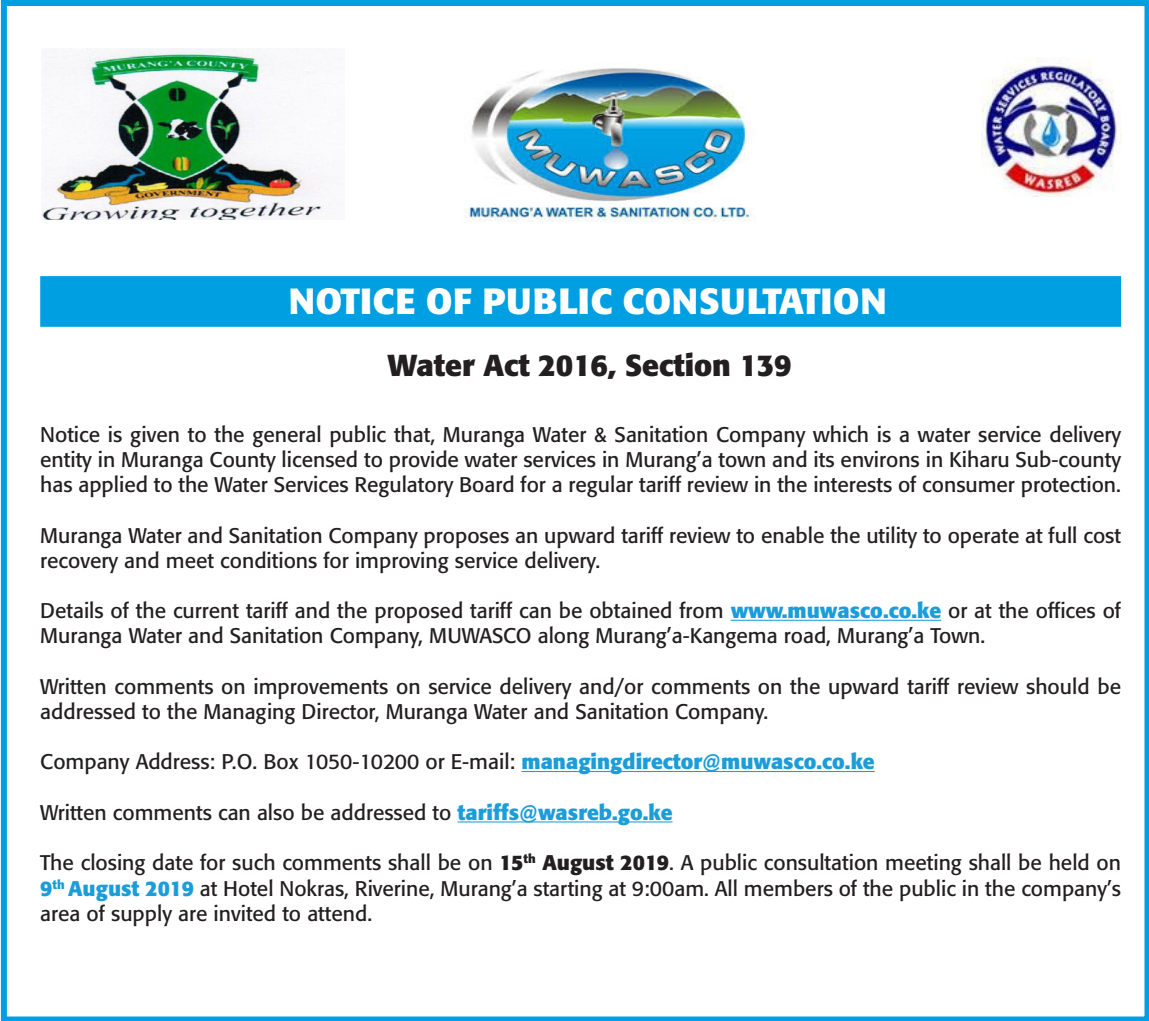
<style>
.page{position:relative;width:1149px;height:1021px;background:#fff}
.page>*{position:absolute;margin:0;border:0;box-sizing:border-box;transform-origin:0 0}
.t1{font:700 36px "Formata";letter-spacing:.02em;color:#fff}
.t2{font:700 30px "Formata";color:#231f20}
.t3{font:21px/25.2px "Formata";color:#231f20}
.s1{font-weight:700;color:#1b9dd9}
.s2{font-weight:700}
</style>
<div class="page">
<div style="left:1px;top:0;width:1147px;height:1020px;border:6px solid #009fe1"></div>
<div style="left:40px;top:276px;width:1080px;height:51px;background:#009fe1;border:3px solid #009fe1"></div>
<img style="left:464px;top:68px;width:287px;height:154px">
<hr style="left:730px;top:619px;width:210px;height:1px;background:#1b9dd9">
<hr style="left:521px;top:771px;width:353px;height:1px;background:#1b9dd9">
<hr style="left:457px;top:821px;width:215px;height:1px;background:#1b9dd9">
<img style="left:41px;top:48px;width:287px;height:172px">
<img style="left:981px;top:58px;width:139px;height:139px">
<p class="t1" style="left:289px;top:279px;width:599px">NOTICE OF PUBLIC CONSULTATION</p>
<p class="t2" style="left:387px;top:346px;width:405px">Water Act 2016, Section 139</p>
<p class="t3" style="left:40px;top:421px;width:1082px;text-align:justify">Notice is given to the general public that, Muranga Water &amp; Sanitation Company which is a water service delivery entity in Muranga County licensed to provide water services in Murang’a town and its environs in Kiharu Sub-county has applied to the Water Services Regulatory Board for a regular tariff review in the interests of consumer protection.</p>
<p class="t3" style="left:40px;top:522px;width:1081px">Muranga Water and Sanitation Company proposes an upward tariff review to enable the utility to operate at full cost recovery and meet conditions for improving service delivery.</p>
<p class="t3" style="left:40px;top:598px;width:1081px">Details of the current tariff and the proposed tariff can be obtained from <span class="s1">www.muwasco.co.ke</span> or at the offices of<br>Muranga Water and Sanitation Company, MUWASCO along Murang’a-Kangema road, Murang’a Town.</p>
<p class="t3" style="left:40px;top:673px;width:1081px">Written comments on improvements on service delivery and/or comments on the upward tariff review should be addressed to the Managing Director, Muranga Water and Sanitation Company.</p>
<p class="t3" style="left:40px;top:749px;width:835px">Company Address: P.O. Box 1050-10200 or E-mail: <span class="s1">managingdirector@muwasco.co.ke</span></p>
<p class="t3" style="left:40px;top:799px;width:633px">Written comments can also be addressed to <span class="s1">tariffs@wasreb.go.ke</span></p>
<p class="t3" style="left:40px;top:850px;width:1082px;text-align:justify">The closing date for such comments shall be on <span class="s2">15</span><sup>th</sup> <span class="s2">August 2019</span>. A public consultation meeting shall be held on <span class="s1">9</span><sup>th</sup> <span class="s1">August 2019</span> at Hotel Nokras, Riverine, Murang’a starting at 9:00am. All members of the public in the company’s area of supply are invited to attend.</p>
</div>
